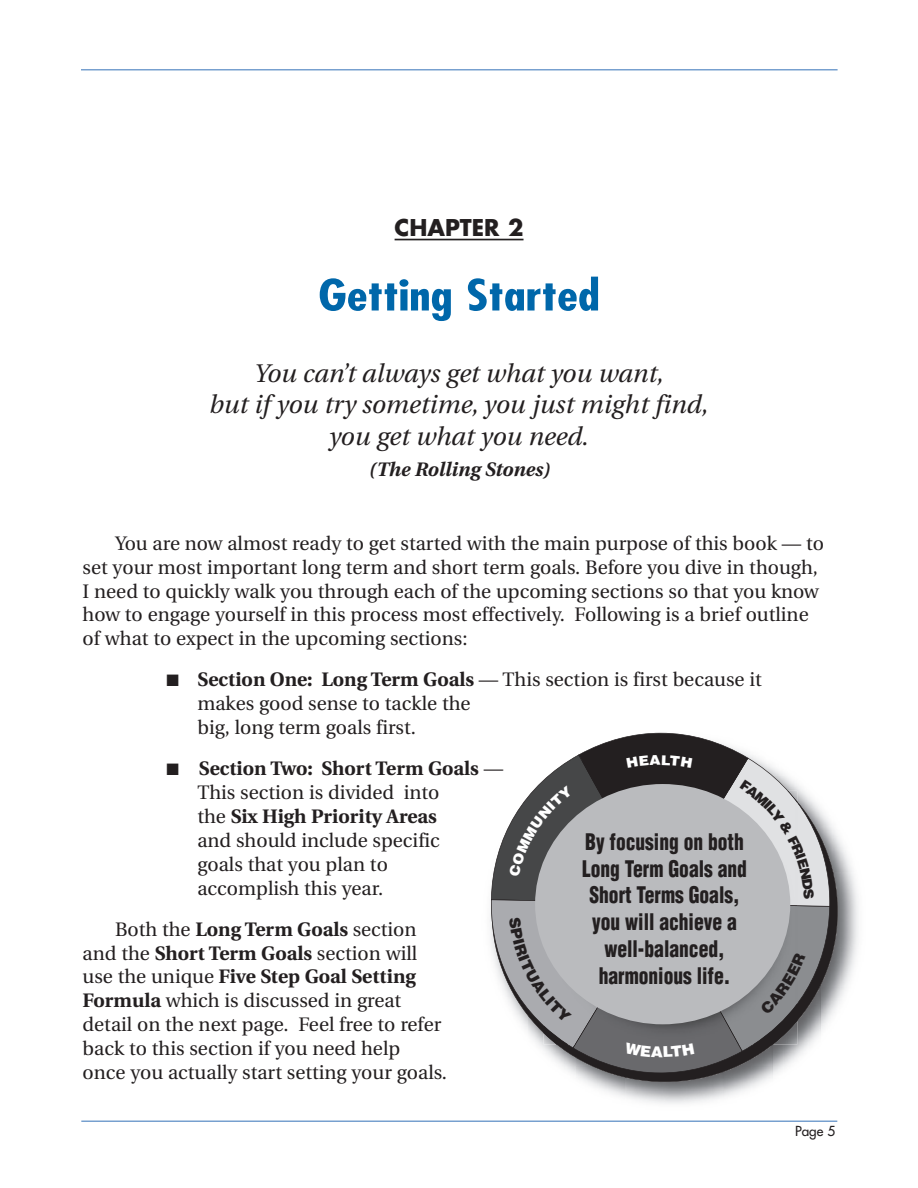
<style>
.page{position:relative;width:918px;height:1188px;background:#fff}
.page>*{position:absolute;margin:0;border:0;box-sizing:border-box;transform-origin:0 0}
.t1{font:700 condensed 42px "Futura";color:#0067aa;scale:1.2 1}
.t2{font:italic 25.5px/31.5px "Utopia";color:#231f20;text-align:center}
.t3{font:700 22.5px "Futura";color:#231f20}
.t4{font:900 condensed 22.35px/26.7px "Helvetica";color:#231f20;text-align:center;scale:.87 1}
.t5{font:19.5px/23.9px "Utopia";color:#231f20}
.t6{font:italic 700 19.5px "Utopia";color:#231f20}
.t7{font:13.5px "Futura";color:#231f20}
.s1{font-weight:700}
</style>
<div class="page">
<hr style="left:395px;top:239px;width:129px;height:1px;background:#231f20">
<hr style="left:81px;top:69px;width:757px;height:1px;background:#77a0cf">
<hr style="left:81px;top:1120px;width:756px;height:2px;background:#77a0cf">
<img style="left:838px;top:836px;width:15px;height:37px">
<img style="left:838px;top:873px;width:21px;height:131px">
<svg style="left:577px;top:824px;width:261px;height:258px"></svg>
<svg style="left:490px;top:732px;width:341px;height:349px"></svg>
<p class="t3" style="left:395px;top:217px;width:130px">CHAPTER 2</p>
<h1 class="t1" style="left:318px;top:277px;width:236px">Getting Started</h1>
<h2 class="t2" style="left:210px;top:360px;width:501px">You can’t always get what you want,<br>but if you try sometime, you just might find, you get what you need.</h2>
<p class="t6" style="left:369px;top:462px;width:182px">(The Rolling Stones)</p>
<p class="t5" style="left:83px;top:533px;width:743px;text-indent:32px">You are now almost ready to get started with the main purpose of this book — to set your most important long term and short term goals. Before you dive in though, I need to quickly walk you through each of the upcoming sections so that you know how to engage yourself in this process most effectively. Following is a brief outline of what to expect in the upcoming sections:</p>
<p class="t5" style="left:197px;top:670px;width:566px;text-indent:-31px">■ <span class="s1">Section One: Long Term Goals</span> — This section is first because it makes good sense to tackle the<br>big, long term goals first.</p>
<p class="t5" style="left:197px;top:758px;width:307px;text-indent:-31px">■ <span class="s1">Section Two: Short Term Goals</span> —<br>This section is divided into<br>the <span class="s1">Six High Priority Areas<br></span>and should include specific<br>goals that you plan to<br>accomplish this year.</p>
<p class="t5" style="left:83px;top:919px;width:366px;text-indent:32px">Both the <span class="s1">Long Term Goals</span> section and the <span class="s1">Short Term Goals</span> section will use the unique <span class="s1">Five Step Goal Setting Formula</span> which is discussed in great detail on the next page. Feel free to refer back to this section if you need help once you actually start setting your goals.</p>
<p class="t4" style="left:582px;top:829px;width:191px">By focusing on both<br>Long Term Goals and<br>Short Terms Goals, you wi l achieve a well-balanced, harmonious life.</p>
<p class="t7" style="left:795px;top:1124px;width:42px">Page 5</p>
</div>
